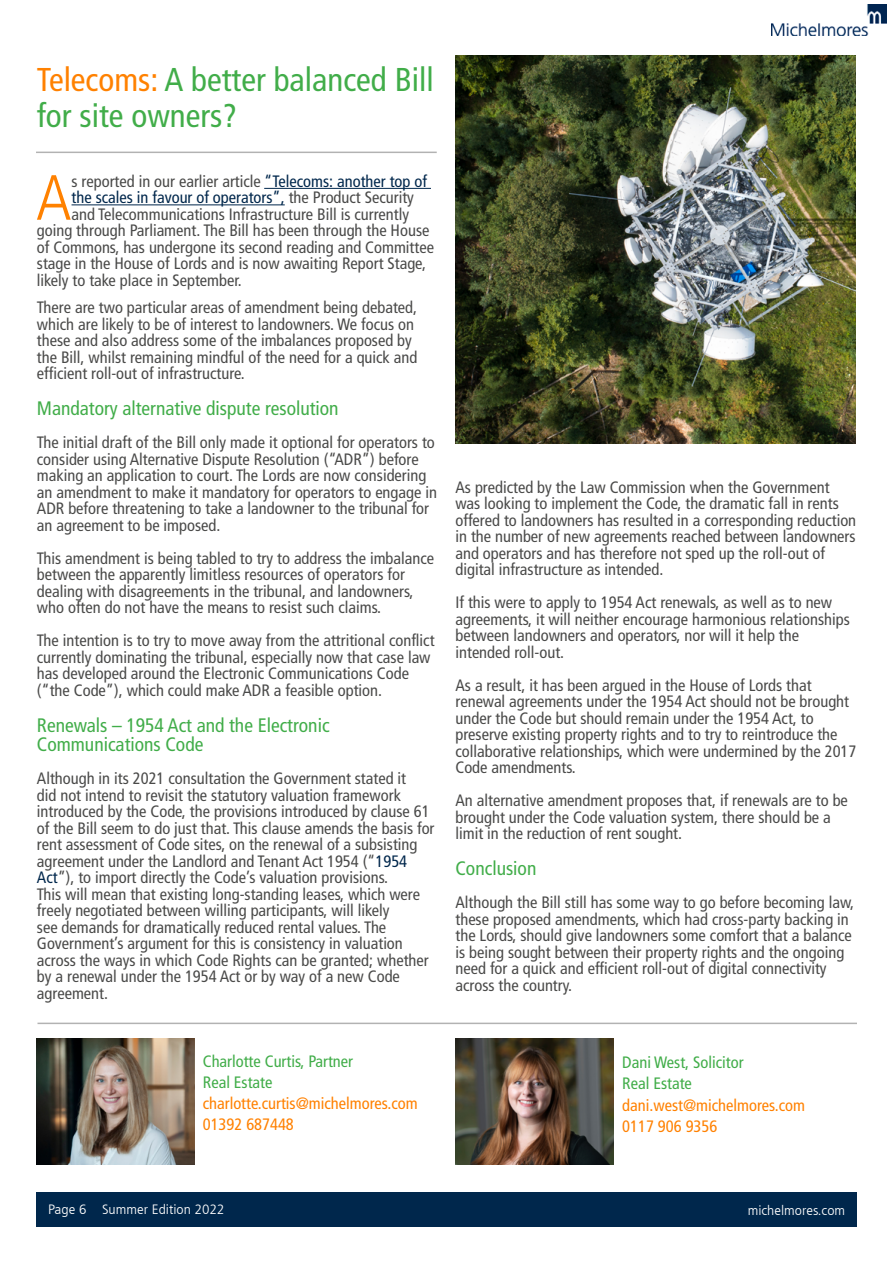
<style>
.page{position:relative;width:893px;height:1263px;background:#fff}
.page>*{position:absolute;margin:0;border:0;box-sizing:border-box;transform-origin:0 0}
.t1{font:300 condensed 63.75px "Frutiger LT";color:#ff8100}
.t2{font:condensed 33px/36px "Frutiger LT";color:#41ad49}
.t3{font:condensed 19.5px/19.5px "Frutiger LT";color:#41ad49}
.t4{font:condensed 16.5px/16.5px "Frutiger LT";color:#4a4a49}
.t5{font:condensed 16.5px/21px "Frutiger LT";color:#ff8100}
.t6{font:condensed 16.5px/21px "Frutiger LT";color:#41ad49}
.t7{font:condensed 16.5px "Frutiger LT";color:#00274c}
.t8{font:300 condensed 13.5px "Frutiger LT";color:#fff;scale:1.15 1}
.s1{color:#ff8100}
.s2{color:#00274c}
.s3{color:#4a4a49}
</style>
<div class="page">
<div style="left:36px;top:1193px;width:821px;height:34px;background:#00274c"></div>
<img style="left:771px;top:5px;width:116px;height:30px">
<hr style="left:36px;top:152px;width:401px;height:1px;background:#b2b2b2">
<img style="left:36px;top:1038px;width:158px;height:126px">
<hr style="left:37px;top:1022px;width:820px;height:2px;background:#b2b2b2">
<img style="left:455px;top:1039px;width:159px;height:126px">
<hr style="left:264px;top:188px;width:167px;height:1px;background:#00274c">
<hr style="left:72px;top:204px;width:213px;height:1px;background:#00274c">
<img style="left:455px;top:56px;width:401px;height:387px">
<h2 class="t2" style="left:37px;top:62px;width:398px"><span class="s1">Telecoms:</span> A better balanced Bill for site owners?</h2>
<h1 class="t1" style="left:36px;top:162px;width:37px">A</h1>
<p class="t4" style="left:72px;top:173px;width:357px">s reported in our earlier article <span class="s2">“Telecoms: another top of</span></p>
<p class="t7" style="left:72px;top:188px;width:344px">the scales in favour of operators”, <span class="s3">the Product Security</span></p>
<p class="t4" style="left:72px;top:206px;width:339px">and Telecommunications Infrastructure Bill is currently</p>
<p class="t4" style="left:37px;top:222px;width:394px">going through Parliament. The Bill has been through the House</p>
<p class="t4" style="left:37px;top:239px;width:399px">of Commons, has undergone its second reading and Committee</p>
<p class="t4" style="left:37px;top:255px;width:391px">stage in the House of Lords and is now awaiting Report Stage,</p>
<p class="t4" style="left:37px;top:272px;width:206px">likely to take place in September.</p>
<p class="t4" style="left:37px;top:299px;width:382px">There are two particular areas of amendment being debated, which are likely to be of interest to landowners. We focus on these and also address some of the imbalances proposed by the Bill, whilst remaining mindful of the need for a quick and efficient roll-out of infrastructure.</p>
<p class="t3" style="left:37px;top:399px;width:303px">Mandatory alternative dispute resolution</p>
<p class="t4" style="left:37px;top:434px;width:402px">The initial draft of the Bill only made it optional for operators to consider using Alternative Dispute Resolution (“ADR”) before making an application to court. The Lords are now considering an amendment to make it mandatory for operators to engage in ADR before threatening to take a landowner to the tribunal for an agreement to be imposed.</p>
<p class="t4" style="left:37px;top:550px;width:399px">This amendment is being tabled to try to address the imbalance between the apparently limitless resources of operators for dealing with disagreements in the tribunal, and landowners, who often do not have the means to resist such claims.</p>
<p class="t4" style="left:37px;top:632px;width:399px">The intention is to try to move away from the attritional conflict currently dominating the tribunal, especially now that case law has developed around the Electronic Communications Code (“the Code”), which could make ADR a feasible option.</p>
<p class="t3" style="left:37px;top:715px;width:294px">Renewals – 1954 Act and the Electronic<br>Communications Code</p>
<p class="t4" style="left:37px;top:770px;width:399px">Although in its 2021 consultation the Government stated it<br>did not intend to revisit the statutory valuation framework introduced by the Code, the provisions introduced by clause 61 of the Bill seem to do just that. This clause amends the basis for rent assessment of Code sites, on the renewal of a subsisting agreement under the Landlord and Tenant Act 1954 (“<span class="s2">1954<br>Act</span>”), to import directly the Code’s valuation provisions.<br>This will mean that existing long-standing leases, which were freely negotiated between willing participants, will likely<br>see demands for dramatically reduced rental values. The Government’s argument for this is consistency in valuation across the ways in which Code Rights can be granted; whether by a renewal under the 1954 Act or by way of a new Code agreement.</p>
<p class="t4" style="left:455px;top:479px;width:402px">As predicted by the Law Commission when the Government was looking to implement the Code, the dramatic fall in rents offered to landowners has resulted in a corresponding reduction in the number of new agreements reached between landowners and operators and has therefore not sped up the roll-out of digital infrastructure as intended.</p>
<p class="t4" style="left:455px;top:594px;width:396px">If this were to apply to 1954 Act renewals, as well as to new agreements, it will neither encourage harmonious relationships between landowners and operators, nor will it help the intended roll-out.</p>
<p class="t4" style="left:455px;top:677px;width:402px">As a result, it has been argued in the House of Lords that renewal agreements under the 1954 Act should not be brought under the Code but should remain under the 1954 Act, to preserve existing property rights and to try to reintroduce the collaborative relationships, which were undermined by the 2017<br>Code amendments.</p>
<p class="t4" style="left:455px;top:792px;width:394px">An alternative amendment proposes that, if renewals are to be brought under the Code valuation system, there should be a limit in the reduction of rent sought.</p>
<p class="t3" style="left:455px;top:859px;width:82px">Conclusion</p>
<p class="t4" style="left:455px;top:894px;width:400px">Although the Bill still has some way to go before becoming law, these proposed amendments, which had cross-party backing in the Lords, should give landowners some comfort that a balance is being sought between their property rights and the ongoing need for a quick and efficient roll-out of digital connectivity across the country.</p>
<p class="t6" style="left:203px;top:1050px;width:152px">Charlotte Curtis, Partner<br>Real Estate</p>
<p class="t5" style="left:203px;top:1092px;width:216px">charlotte.curtis@michelmores.com<br>01392 687448</p>
<p class="t6" style="left:622px;top:1052px;width:123px">Dani West, Solicitor<br>Real Estate</p>
<p class="t5" style="left:622px;top:1094px;width:184px">dani.west@michelmores.com<br>0117 906 9356</p>
<p class="t8" style="left:48px;top:1202px;width:155px">Page 6 Summer Edition 2022</p>
<p class="t8" style="left:748px;top:1203px;width:86px">michelmores.com</p>
</div>
